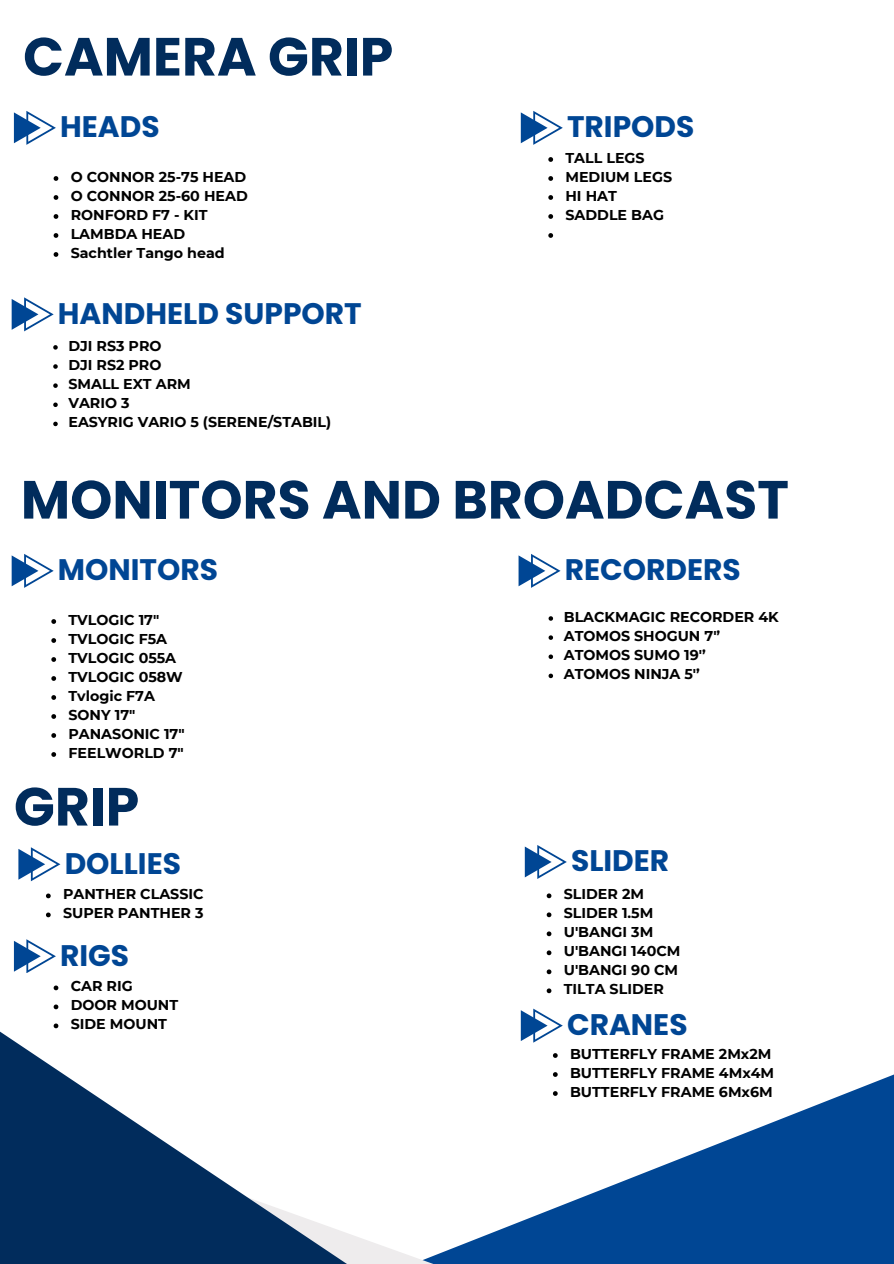
<style>
.page{position:relative;width:894px;height:1264px;background:#fff}
.page>*{position:absolute;margin:0;border:0;box-sizing:border-box;transform-origin:0 0}
.t1{font:700 53.7px "Poppins";color:#012c5c}
.t2{font:700 29.7px "Poppins";color:#004694}
.t3{font:700 14.25px "Montserrat";color:#000}
</style>
<div class="page">
<svg style="left:628px;top:1075px;width:265px;height:188px;fill:#004694"></svg>
<svg style="left:0;top:941px;width:628px;height:322px"></svg>
<svg style="left:14px;top:111px;width:42px;height:33px"></svg>
<svg style="left:54px;top:176px;width:4px;height:5px"></svg>
<svg style="left:54px;top:195px;width:4px;height:5px"></svg>
<svg style="left:54px;top:214px;width:4px;height:5px"></svg>
<svg style="left:54px;top:233px;width:4px;height:5px"></svg>
<svg style="left:54px;top:252px;width:4px;height:5px"></svg>
<svg style="left:12px;top:297px;width:41px;height:34px"></svg>
<svg style="left:53px;top:345px;width:5px;height:4px"></svg>
<svg style="left:53px;top:364px;width:5px;height:5px"></svg>
<svg style="left:53px;top:383px;width:5px;height:5px"></svg>
<svg style="left:53px;top:402px;width:5px;height:5px"></svg>
<svg style="left:53px;top:421px;width:5px;height:5px"></svg>
<svg style="left:520px;top:111px;width:42px;height:33px"></svg>
<svg style="left:548px;top:157px;width:5px;height:5px"></svg>
<svg style="left:548px;top:176px;width:5px;height:5px"></svg>
<svg style="left:548px;top:195px;width:5px;height:5px"></svg>
<svg style="left:548px;top:214px;width:5px;height:5px"></svg>
<svg style="left:548px;top:233px;width:5px;height:5px"></svg>
<svg style="left:12px;top:554px;width:41px;height:33px"></svg>
<svg style="left:51px;top:619px;width:5px;height:5px"></svg>
<svg style="left:51px;top:638px;width:5px;height:5px"></svg>
<svg style="left:51px;top:657px;width:5px;height:5px"></svg>
<svg style="left:51px;top:676px;width:5px;height:5px"></svg>
<svg style="left:51px;top:695px;width:5px;height:5px"></svg>
<svg style="left:51px;top:714px;width:5px;height:5px"></svg>
<svg style="left:51px;top:733px;width:5px;height:5px"></svg>
<svg style="left:51px;top:752px;width:5px;height:4px"></svg>
<svg style="left:518px;top:554px;width:42px;height:33px"></svg>
<svg style="left:548px;top:616px;width:5px;height:4px"></svg>
<svg style="left:548px;top:635px;width:5px;height:5px"></svg>
<svg style="left:548px;top:654px;width:5px;height:5px"></svg>
<svg style="left:548px;top:673px;width:5px;height:5px"></svg>
<svg style="left:520px;top:1008px;width:42px;height:34px"></svg>
<svg style="left:18px;top:847px;width:42px;height:34px"></svg>
<svg style="left:46px;top:893px;width:5px;height:5px"></svg>
<svg style="left:46px;top:912px;width:5px;height:5px"></svg>
<svg style="left:14px;top:939px;width:42px;height:34px"></svg>
<svg style="left:54px;top:985px;width:4px;height:5px"></svg>
<svg style="left:54px;top:1004px;width:4px;height:5px"></svg>
<svg style="left:54px;top:1023px;width:4px;height:5px"></svg>
<svg style="left:524px;top:845px;width:42px;height:33px"></svg>
<svg style="left:546px;top:893px;width:5px;height:5px"></svg>
<svg style="left:546px;top:912px;width:5px;height:5px"></svg>
<svg style="left:546px;top:931px;width:5px;height:5px"></svg>
<svg style="left:546px;top:950px;width:5px;height:5px"></svg>
<svg style="left:546px;top:969px;width:5px;height:5px"></svg>
<svg style="left:546px;top:988px;width:5px;height:5px"></svg>
<svg style="left:552px;top:1053px;width:5px;height:4px"></svg>
<svg style="left:552px;top:1072px;width:5px;height:4px"></svg>
<svg style="left:552px;top:1091px;width:5px;height:4px"></svg>
<h1 class="t1" style="left:23px;top:19px;width:371px">CAMERA GRIP</h1>
<p class="t2" style="left:60px;top:106px;width:101px">HEADS</p>
<h2 class="t3" style="left:71px;top:168px;width:177px">O CONNOR 25‐75 HEAD</h2>
<p class="t3" style="left:71px;top:187px;width:178px">O CONNOR 25‐60 HEAD</p>
<p class="t3" style="left:71px;top:206px;width:138px">RONFORD F7 ‐ KIT</p>
<p class="t3" style="left:71px;top:225px;width:116px">LAMBDA HEAD</p>
<p class="t3" style="left:71px;top:244px;width:155px">Sachtler Tango head</p>
<p class="t2" style="left:58px;top:292px;width:305px">HANDHELD SUPPORT</p>
<p class="t3" style="left:68px;top:337px;width:94px">DJI RS3 PRO</p>
<h2 class="t3" style="left:68px;top:356px;width:94px">DJI RS2 PRO</h2>
<p class="t3" style="left:68px;top:375px;width:124px">SMALL EXT ARM</p>
<p class="t3" style="left:68px;top:394px;width:63px">VARIO 3</p>
<p class="t3" style="left:68px;top:413px;width:264px">EASYRIG VARIO 5 (SERENE/STABIL)</p>
<p class="t2" style="left:567px;top:106px;width:129px">TRIPODS</p>
<p class="t3" style="left:565px;top:149px;width:81px">TALL LEGS</p>
<h2 class="t3" style="left:565px;top:168px;width:108px">MEDIUM LEGS</h2>
<p class="t3" style="left:565px;top:187px;width:53px">HI HAT</p>
<p class="t3" style="left:565px;top:206px;width:100px">SADDLE BAG</p>
<p class="t1" style="left:21px;top:462px;width:769px">MONITORS AND BROADCAST</p>
<p class="t2" style="left:58px;top:549px;width:162px">MONITORS</p>
<p class="t3" style="left:68px;top:611px;width:92px">TVLOGIC 17"</p>
<h1 class="t3" style="left:68px;top:630px;width:100px">TVLOGIC F5A</h1>
<p class="t3" style="left:68px;top:649px;width:109px">TVLOGIC 055A</p>
<h2 class="t3" style="left:68px;top:668px;width:116px">TVLOGIC 058W</h2>
<p class="t3" style="left:68px;top:687px;width:88px">Tvlogic F7A</p>
<h2 class="t3" style="left:68px;top:706px;width:68px">SONY 17"</h2>
<p class="t3" style="left:68px;top:725px;width:118px">PANASONIC 17"</p>
<p class="t3" style="left:68px;top:744px;width:117px">FEELWORLD 7"</p>
<p class="t2" style="left:564px;top:549px;width:177px">RECORDERS</p>
<p class="t3" style="left:563px;top:608px;width:216px">BLACKMAGIC RECORDER 4K</p>
<p class="t3" style="left:563px;top:627px;width:158px">ATOMOS SHOGUN 7'’</p>
<p class="t3" style="left:563px;top:646px;width:143px">ATOMOS SUMO 19'’</p>
<p class="t3" style="left:563px;top:665px;width:138px">ATOMOS NINJA 5'’</p>
<p class="t1" style="left:14px;top:769px;width:127px">GRIP</p>
<p class="t2" style="left:65px;top:842px;width:118px">DOLLIES</p>
<p class="t3" style="left:63px;top:885px;width:142px">PANTHER CLASSIC</p>
<p class="t3" style="left:63px;top:904px;width:142px">SUPER PANTHER 3</p>
<h1 class="t2" style="left:60px;top:934px;width:70px">RIGS</h1>
<p class="t3" style="left:71px;top:977px;width:63px">CAR RIG</p>
<h2 class="t3" style="left:71px;top:996px;width:109px">DOOR MOUNT</h2>
<p class="t3" style="left:71px;top:1015px;width:98px">SIDE MOUNT</p>
<h2 class="t2" style="left:571px;top:840px;width:100px">SLIDER</h2>
<p class="t3" style="left:563px;top:885px;width:82px">SLIDER 2M</p>
<p class="t3" style="left:563px;top:904px;width:91px">SLIDER 1.5M</p>
<p class="t3" style="left:563px;top:923px;width:91px">U'BANGI 3M</p>
<p class="t3" style="left:563px;top:942px;width:118px">U'BANGI 140CM</p>
<p class="t3" style="left:563px;top:961px;width:116px">U'BANGI 90 CM</p>
<p class="t3" style="left:563px;top:980px;width:101px">TILTA SLIDER</p>
<p class="t2" style="left:567px;top:1003px;width:122px">CRANES</p>
<p class="t3" style="left:570px;top:1045px;width:203px">BUTTERFLY FRAME 2Mx2M</p>
<p class="t3" style="left:570px;top:1064px;width:206px">BUTTERFLY FRAME 4Mx4M</p>
<p class="t3" style="left:570px;top:1083px;width:204px">BUTTERFLY FRAME 6Mx6M</p>
</div>
